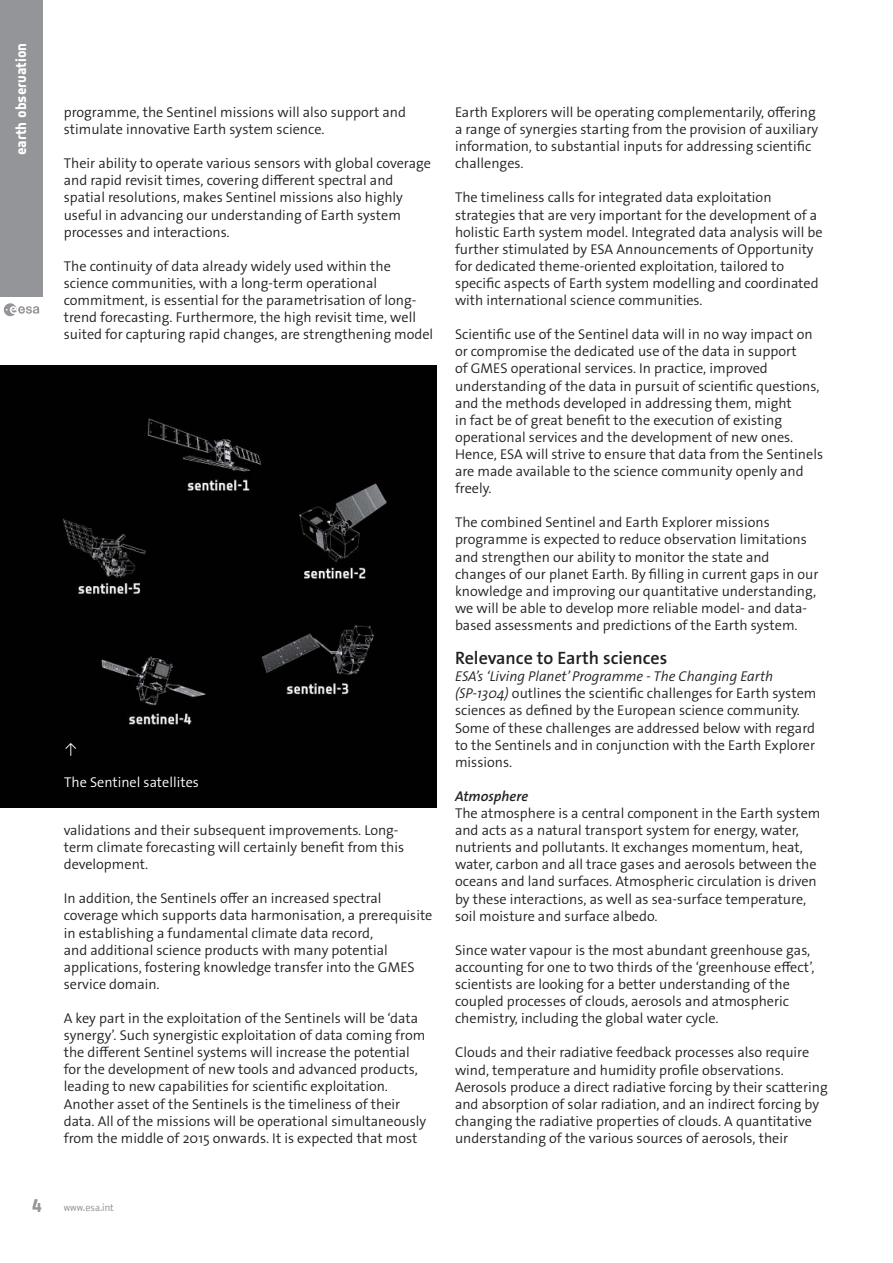
<style>
.page{position:relative;width:893px;height:1263px;background:#fff}
.page>*{position:absolute;margin:0;border:0;box-sizing:border-box;transform-origin:0 0}
.t1{font:600 18px "The Sans Os F";color:#231f20}
.t2{font:15px "Notes Style Bold Tf";color:#fff}
.t3{font:300 14.25px/17.1px "The Sans Os F";color:#231f20}
.t4{font:300 14.25px "The Sans Os F";color:#fff}
.t5{font:italic 600 14.25px "The Sans Os F";color:#231f20}
.t6{font:300 13.5px "The Sans Os F";color:#fff}
.t7{font:12px "Reykjavik One OT A Gauge";color:#939598}
.s1{font-family:"Notes Esa";font-weight:700;font-size:18px}
.s2{font-style:italic}
</style>
<div class="page">
<div style="left:0;top:0;width:42px;height:297px;background:#939598"></div>
<svg style="left:3px;top:303px;width:36px;height:14px"></svg>
<div style="left:0;top:365px;width:436px;height:443px;background:#010101"></div>
<p class="t2" style="left:15px;top:155px;width:114px;rotate:-90deg">earth observation</p>
<p class="t3" style="left:64px;top:105px;width:344px">programme, the Sentinel missions will also support and stimulate innovative Earth system science.</p>
<p class="t3" style="left:64px;top:156px;width:369px">Their ability to operate various sensors with global coverage and rapid revisit times, covering different spectral and spatial resolutions, makes Sentinel missions also highly useful in advancing our understanding of Earth system processes and interactions.</p>
<p class="t3" style="left:64px;top:259px;width:371px">The continuity of data already widely used within the science communities, with a long-term operational commitment, is essential for the parametrisation of long&shy;trend forecasting. Furthermore, the high revisit time, well suited for capturing rapid changes, are strengthening model</p>
<p class="t6" style="left:64px;top:743px;width:15px">↑</p>
<p class="t4" style="left:64px;top:776px;width:136px">The Sentinel satellites</p>
<p class="t3" style="left:64px;top:823px;width:342px">validations and their subsequent improvements. Long&shy;term climate forecasting will certainly benefit from this development.</p>
<p class="t3" style="left:64px;top:891px;width:370px">In addition, the Sentinels offer an increased spectral coverage which supports data harmonisation, a prerequisite in establishing a fundamental climate data record,<br>and additional science products with many potential applications, fostering knowledge transfer into the GMES service domain.</p>
<p class="t3" style="left:64px;top:1011px;width:364px">A key part in the exploitation of the Sentinels will be ‘data synergy’. Such synergistic exploitation of data coming from the different Sentinel systems will increase the potential for the development of new tools and advanced products, leading to new capabilities for scientific exploitation.<br>Another asset of the Sentinels is the timeliness of their data. All of the missions will be operational simultaneously from the middle of 2015 onwards. It is expected that most</p>
<p class="t7" style="left:33px;top:1203px;width:83px"><span class="s1">4</span> www.esa.int</p>
<p class="t3" style="left:455px;top:105px;width:365px">Earth Explorers will be operating complementarily, offering a range of synergies starting from the provision of auxiliary information, to substantial inputs for addressing scientific challenges.</p>
<p class="t3" style="left:455px;top:190px;width:369px">The timeliness calls for integrated data exploitation strategies that are very important for the development of a holistic Earth system model. Integrated data analysis will be further stimulated by ESA Announcements of Opportunity for dedicated theme-oriented exploitation, tailored to specific aspects of Earth system modelling and coordinated with international science communities.</p>
<p class="t3" style="left:455px;top:327px;width:370px">Scientific use of the Sentinel data will in no way impact on or compromise the dedicated use of the data in support<br>of GMES operational services. In practice, improved understanding of the data in pursuit of scientific questions, and the methods developed in addressing them, might<br>in fact be of great benefit to the execution of existing operational services and the development of new ones.<br>Hence, ESA will strive to ensure that data from the Sentinels are made available to the science community openly and freely.</p>
<p class="t3" style="left:455px;top:515px;width:365px">The combined Sentinel and Earth Explorer missions programme is expected to reduce observation limitations and strengthen our ability to monitor the state and changes of our planet Earth. By filling in current gaps in our knowledge and improving our quantitative understanding, we will be able to develop more reliable model- and data&shy;based assessments and predictions of the Earth system.</p>
<p class="t1" style="left:455px;top:651px;width:214px">Relevance to Earth sciences</p>
<p class="t3" style="left:455px;top:669px;width:363px"><span class="s2">ESA’s ‘Living Planet’ Programme - The Changing Earth (SP-1304)</span> outlines the scientific challenges for Earth system sciences as defined by the European science community.<br>Some of these challenges are addressed below with regard to the Sentinels and in conjunction with the Earth Explorer missions.</p>
<p class="t5" style="left:455px;top:791px;width:75px">Atmosphere</p>
<p class="t3" style="left:455px;top:806px;width:367px">The atmosphere is a central component in the Earth system and acts as a natural transport system for energy, water, nutrients and pollutants. It exchanges momentum, heat, water, carbon and all trace gases and aerosols between the oceans and land surfaces. Atmospheric circulation is driven by these interactions, as well as sea-surface temperature, soil moisture and surface albedo.</p>
<p class="t3" style="left:455px;top:943px;width:361px">Since water vapour is the most abundant greenhouse gas, accounting for one to two thirds of the ‘greenhouse effect’, scientists are looking for a better understanding of the coupled processes of clouds, aerosols and atmospheric chemistry, including the global water cycle.</p>
<p class="t3" style="left:455px;top:1045px;width:374px">Clouds and their radiative feedback processes also require wind, temperature and humidity profile observations.<br>Aerosols produce a direct radiative forcing by their scattering and absorption of solar radiation, and an indirect forcing by changing the radiative properties of clouds. A quantitative understanding of the various sources of aerosols, their</p>
</div>
